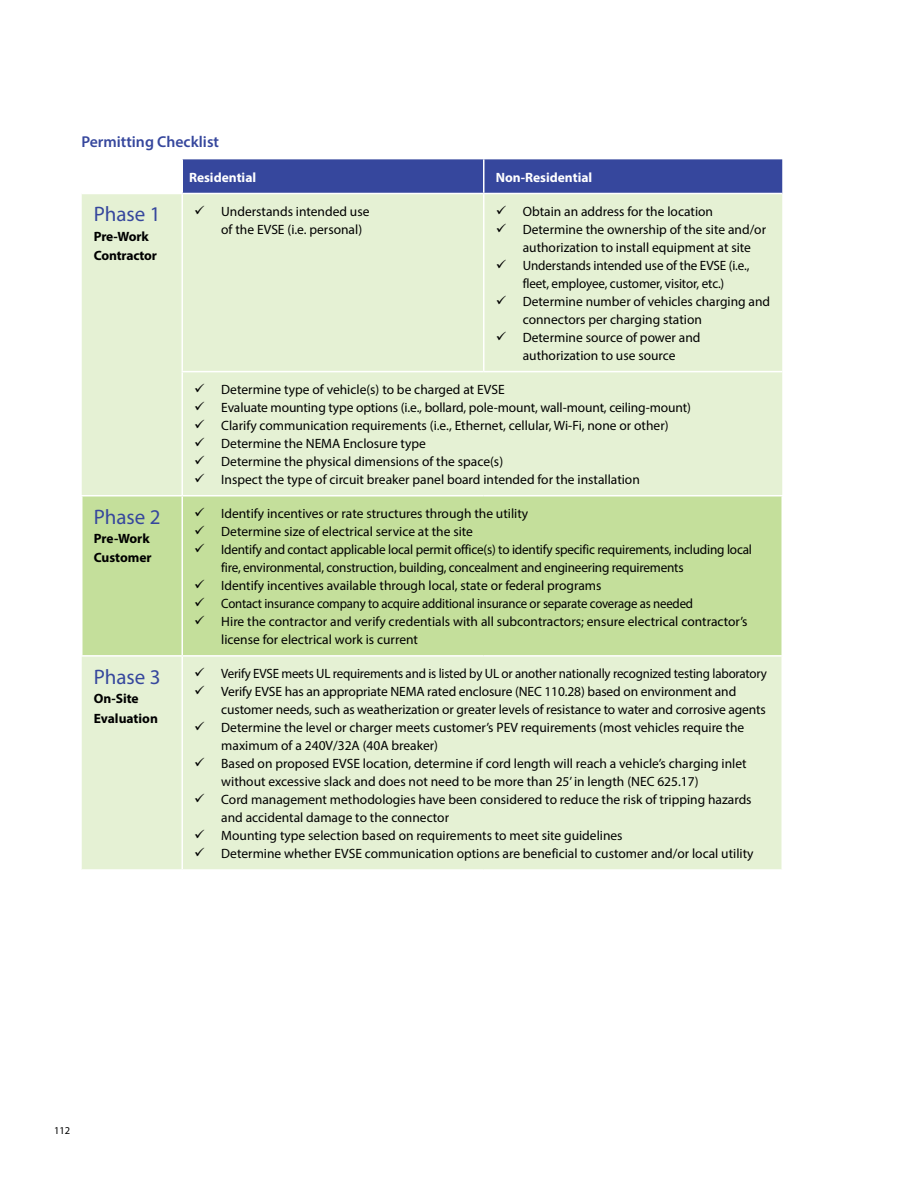
<style>
.page{position:relative;width:918px;height:1188px;background:#fff}
.page>*{position:absolute;margin:0;border:0;box-sizing:border-box;transform-origin:0 0}
.Header_2{font:21px "Myriad Pro";color:#36479d}
.Table_header{font:600 15.75px "Myriad Pro";color:#36479d}
.t1{font:13.5px/18px "Myriad Pro";color:#000}
.t2{font:13.5px "Myriad Pro";color:#000;scale:.96 1}
.t3{font:13.5px "Myriad Pro";color:#000;scale:.95 1}
.Header_2-2{font:700 13.5px/19.5px "Myriad Pro";letter-spacing:-.005em;color:#000}
.t4{font:700 13.5px "Myriad Pro";color:#fff}
.t5{font:10.5px "Myriad Pro";color:#000}
</style>
<div class="page">
<div style="left:183px;top:159px;width:599px;height:34px;background:#36479d"></div>
<div style="left:82px;top:194px;width:700px;height:675px;background:#e5f1d4"></div>
<div style="left:82px;top:496px;width:700px;height:159px;background:#c4df9b"></div>
<hr style="left:483px;top:159px;width:1px;height:34px;background:#fff">
<hr style="left:182px;top:194px;width:1px;height:177px;background:#fff">
<hr style="left:483px;top:194px;width:1px;height:177px;background:#fff">
<hr style="left:182px;top:371px;width:302px;height:1px;background:#fff">
<hr style="left:182px;top:372px;width:1px;height:123px;background:#fff">
<hr style="left:484px;top:371px;width:298px;height:1px;background:#fff">
<hr style="left:81px;top:495px;width:101px;height:1px;background:#fff">
<hr style="left:182px;top:495px;width:302px;height:1px;background:#fff">
<hr style="left:182px;top:496px;width:1px;height:159px;background:#fff">
<hr style="left:484px;top:495px;width:299px;height:1px;background:#fff">
<hr style="left:81px;top:655px;width:101px;height:2px;background:#fff">
<hr style="left:182px;top:655px;width:302px;height:2px;background:#fff">
<hr style="left:484px;top:655px;width:299px;height:2px;background:#fff">
<hr style="left:182px;top:657px;width:1px;height:212px;background:#fff">
<p class="Table_header" style="left:81px;top:132px;width:139px">Permitting Checklist</p>
<p class="t4" style="left:189px;top:168px;width:69px">Residential</p>
<p class="t4" style="left:496px;top:168px;width:98px">Non-Residential</p>
<p class="Header_2" style="left:94px;top:201px;width:68px">Phase 1</p>
<p class="Header_2-2" style="left:94px;top:226px;width:65px">Pre-Work<br>Contractor</p>
<p class="t1" style="left:221px;top:202px;width:150px;text-indent:-27px">✓ Understands intended use of the EVSE (i.e. personal)</p>
<p class="t1" style="left:496px;top:202px;width:219px">✓ Obtain an address for the location</p>
<p class="t1" style="left:523px;top:220px;width:245px;text-indent:-27px">✓ Determine the ownership of the site and/or authorization to install equipment at site</p>
<p class="t1" style="left:496px;top:256px;width:255px;text-align:center">✓ Understands intended use of the EVSE (i.e., fleet, employee, customer, visitor, etc.)</p>
<p class="t1" style="left:523px;top:292px;width:249px;text-indent:-27px">✓ Determine number of vehicles charging and connectors per charging station</p>
<p class="t1" style="left:496px;top:328px;width:206px;text-align:center">✓ Determine source of power and authorization to use source</p>
<p class="t1" style="left:194px;top:380px;width:312px">✓ Determine type of vehicle(s) to be charged at EVSE</p>
<p class="t1" style="left:194px;top:398px;width:498px">✓ Evaluate mounting type options (i.e., bollard, pole-mount, wall-mount, ceiling-mount)</p>
<p class="t1" style="left:194px;top:416px;width:476px">✓ Clarify communication requirements (i.e., Ethernet, cellular, Wi-Fi, none or other)</p>
<p class="t1" style="left:194px;top:434px;width:233px">✓ Determine the NEMA Enclosure type</p>
<p class="t1" style="left:194px;top:452px;width:310px">✓ Determine the physical dimensions of the space(s)</p>
<p class="t1" style="left:194px;top:470px;width:447px">✓ Inspect the type of circuit breaker panel board intended for the installation</p>
<p class="Header_2" style="left:94px;top:504px;width:68px">Phase 2</p>
<p class="Header_2-2" style="left:94px;top:528px;width:60px">Pre-Work<br>Customer</p>
<p class="Header_2" style="left:94px;top:664px;width:68px">Phase 3</p>
<p class="Header_2-2" style="left:94px;top:688px;width:66px">On-Site<br>Evaluation</p>
<p class="t1" style="left:194px;top:504px;width:336px">✓ Identify incentives or rate structures through the utility</p>
<p class="t1" style="left:194px;top:522px;width:280px">✓ Determine size of electrical service at the site</p>
<p class="t1" style="left:221px;top:540px;width:532px;text-indent:-27px">✓ Identify and contact applicable local permit office(s) to identify specific requirements, including local fire, environmental, construction, building, concealment and engineering requirements</p>
<p class="t1" style="left:194px;top:576px;width:409px">✓ Identify incentives available through local, state or federal programs</p>
<p class="t3" style="left:194px;top:595px;width:527px">✓ Contact insurance company to acquire additional insurance or separate coverage as needed</p>
<p class="t1" style="left:221px;top:612px;width:528px;text-indent:-27px">✓ Hire the contractor and verify credentials with all subcontractors; ensure electrical contractor’s license for electrical work is current</p>
<p class="t2" style="left:194px;top:665px;width:598px">✓ Verify EVSE meets UL requirements and is listed by UL or another nationally recognized testing laboratory</p>
<p class="t1" style="left:221px;top:682px;width:546px;text-indent:-27px">✓ Verify EVSE has an appropriate NEMA rated enclosure (NEC 110.28) based on environment and customer needs, such as weatherization or greater levels of resistance to water and corrosive agents</p>
<p class="t1" style="left:221px;top:718px;width:525px;text-indent:-27px">✓ Determine the level or charger meets customer’s PEV requirements (most vehicles require the maximum of a 240V/32A (40A breaker)</p>
<p class="t1" style="left:221px;top:754px;width:527px;text-indent:-27px">✓ Based on proposed EVSE location, determine if cord length will reach a vehicle’s charging inlet without excessive slack and does not need to be more than 25’ in length (NEC 625.17)</p>
<p class="t1" style="left:221px;top:790px;width:532px;text-indent:-27px">✓ Cord management methodologies have been considered to reduce the risk of tripping hazards and accidental damage to the connector</p>
<p class="t1" style="left:194px;top:826px;width:430px">✓ Mounting type selection based on requirements to meet site guidelines</p>
<p class="t1" style="left:194px;top:844px;width:561px">✓ Determine whether EVSE communication options are beneficial to customer and/or local utility</p>
<p class="t5" style="left:54px;top:1124px;width:18px">112</p>
</div>
